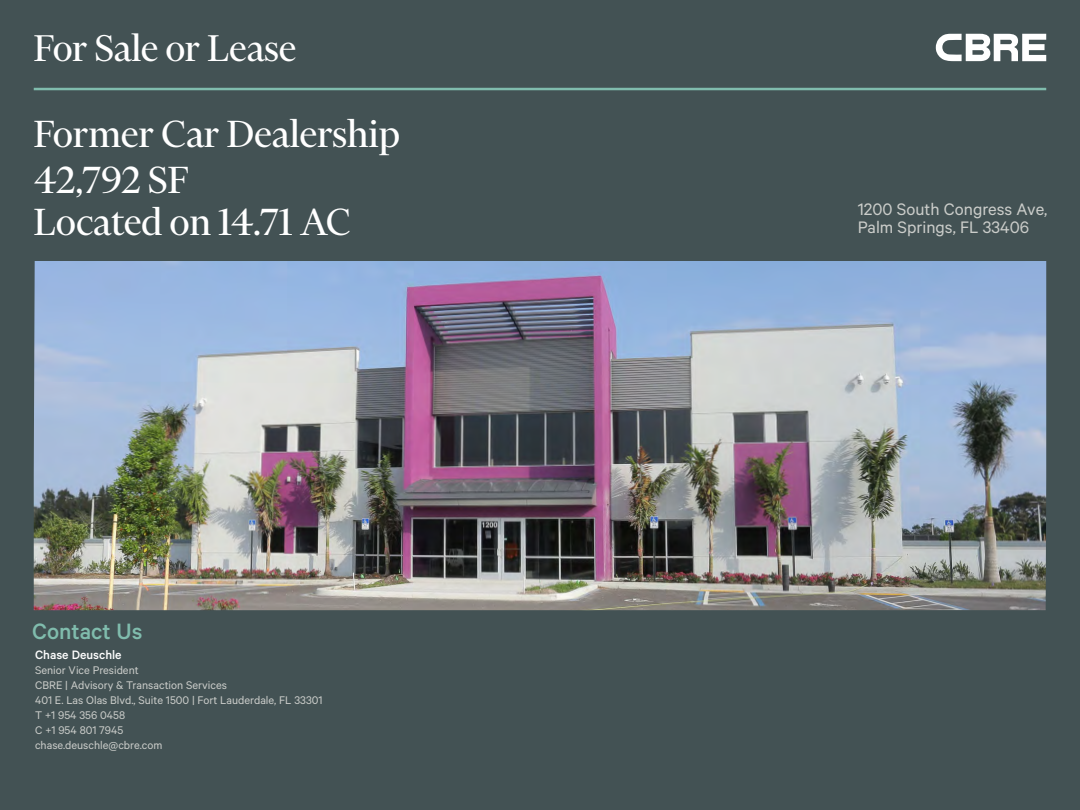
<style>
.page{position:relative;width:1080px;height:810px;background:#435254}
.page>*{position:absolute;margin:0;border:0;box-sizing:border-box;transform-origin:0 0}
.t1{font:43.25px/44px "Financier Display";color:#fff}
.t2{font:42.5px "Financier Display";color:#fff}
.t3{font:500 25px "Calibre";color:#80bcad}
.t4{font:18.75px/17.5px "Calibre";color:#cbcdca}
.t5{font:500 13.75px "Calibre";color:#fff}
.t6{font:12.5px/15px "Calibre";color:#cbcdca}
</style>
<div class="page">
<svg style="left:936px;top:34px;width:110px;height:27px"></svg>
<hr style="left:34px;top:88px;width:1012px;height:2px;background:#80bcad">
<img style="left:34px;top:261px;width:1012px;height:349px">
<h2 class="t2" style="left:34px;top:26px;width:264px">For Sale or Lease</h2>
<h1 class="t1" style="left:34px;top:112px;width:368px">Former Car Dealership<br>42,792 SF<br>Located on 14.71 AC</h1>
<h3 class="t3" style="left:32px;top:617px;width:112px">Contact Us</h3>
<p class="t5" style="left:35px;top:646px;width:88px">Chase Deuschle</p>
<p class="t6" style="left:35px;top:662px;width:289px">Senior Vice President<br>CBRE | Advisory &amp; Transaction Services<br>401 E. Las Olas Blvd., Suite 1500 | Fort Lauderdale, FL 33301<br>T +1 954 356 0458<br>C +1 954 801 7945<br>chase.deuschle@cbre.com</p>
<h3 class="t4" style="left:858px;top:200px;width:191px">1200 South Congress Ave,<br>Palm Springs, FL 33406</h3>
</div>
